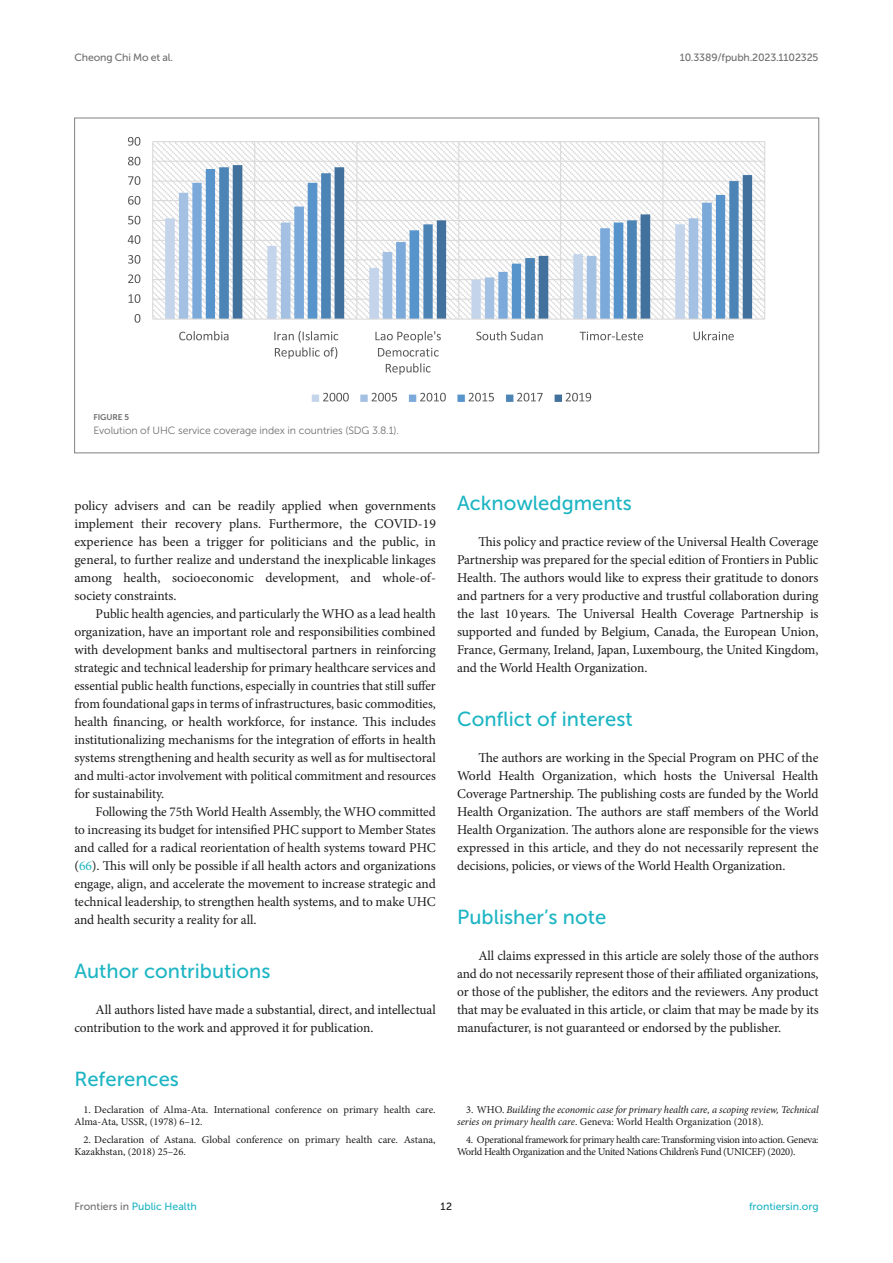
<style>
.page{position:relative;width:893px;height:1263px;background:#fff}
.page>*{position:absolute;margin:0;border:0;box-sizing:border-box;transform-origin:0 0}
.HEAD_1{font:20.25px "Museo Sans 500";color:#1db5c3}
.REF_HD{font:20.25px "Museo Sans 500";color:#1db5c3}
.TEXT{font:13.5px/18px "Minion Pro";letter-spacing:-.005em;color:#1b1c1b;text-align:justify}
.TEXT_FLUSH{font:13.5px/18px "Minion Pro";letter-spacing:-.01em;color:#1b1c1b;text-align:justify}
.REF_00{font:10.5px/12px "Minion Pro";letter-spacing:-.015em;color:#1b1c1b}
.REF_00-2{font:italic 10.5px/12px "Minion Pro";letter-spacing:-.01em;color:#1b1c1b}
.FIG_LEG{font:10.5px "Museo Sans 300";letter-spacing:-.01em;color:#706f70}
.t1{font:10.5px "Museo Sans 500";letter-spacing:-.015em;color:#706f70}
.t2{font:10.5px "Museo Sans 500";color:#1db5c3}
.t3{font:10.5px "Museo Sans 500";color:#1b1c1b}
.FIG_HD{font:8.25px "Museo Sans 700";letter-spacing:-.01em;color:#706f70}
.s1{color:#1db5c3}
.s2{font-style:normal}
.s3{color:#706f70}
</style>
<div class="page">
<img style="left:152px;top:142px;width:614px;height:260px">
<svg style="left:135px;top:314px;width:5px;height:9px"></svg>
<svg style="left:129px;top:294px;width:11px;height:9px"></svg>
<svg style="left:128px;top:274px;width:12px;height:9px"></svg>
<svg style="left:128px;top:255px;width:12px;height:9px"></svg>
<svg style="left:128px;top:235px;width:12px;height:9px"></svg>
<svg style="left:128px;top:216px;width:12px;height:8px"></svg>
<svg style="left:128px;top:196px;width:12px;height:9px"></svg>
<svg style="left:128px;top:176px;width:12px;height:9px"></svg>
<svg style="left:128px;top:157px;width:12px;height:8px"></svg>
<svg style="left:128px;top:137px;width:12px;height:9px"></svg>
<svg style="left:179px;top:331px;width:49px;height:9px"></svg>
<svg style="left:274px;top:331px;width:64px;height:28px"></svg>
<svg style="left:375px;top:331px;width:66px;height:26px"></svg>
<svg style="left:386px;top:363px;width:44px;height:12px"></svg>
<svg style="left:476px;top:331px;width:67px;height:9px"></svg>
<svg style="left:580px;top:332px;width:63px;height:8px"></svg>
<svg style="left:693px;top:331px;width:41px;height:9px"></svg>
<svg style="left:323px;top:393px;width:26px;height:8px"></svg>
<svg style="left:372px;top:393px;width:25px;height:8px"></svg>
<svg style="left:420px;top:393px;width:26px;height:8px"></svg>
<svg style="left:469px;top:393px;width:25px;height:8px"></svg>
<svg style="left:517px;top:393px;width:26px;height:8px"></svg>
<svg style="left:566px;top:393px;width:25px;height:8px"></svg>
<p class="t1" style="left:74px;top:51px;width:100px">Cheong Chi Mo et al.</p>
<p class="t1" style="left:680px;top:51px;width:140px">10.3389/fpubh.2023.1102325</p>
<p class="FIG_HD" style="left:94px;top:413px;width:37px">FIGURE 5</p>
<p class="FIG_LEG" style="left:94px;top:425px;width:307px">Evolution of UHC service coverage index in countries (SDG 3.8.1).</p>
<p class="TEXT" style="left:74px;top:497px;width:363px">policy advisers and can be readily applied when governments implement their recovery plans. Furthermore, the COVID-19 experience has been a trigger for politicians and the public, in general, to further realize and understand the inexplicable linkages among health, socioeconomic development, and whole-of&shy;society constraints.</p>
<p class="TEXT" style="left:74px;top:605px;width:363px;text-indent:21px">Public health agencies, and particularly the WHO as a lead health organization, have an important role and responsibilities combined with development banks and multisectoral partners in reinforcing strategic and technical leadership for primary healthcare services and essential public health functions, especially in countries that still suffer from foundational gaps in terms of infrastructures, basic commodities, health financing, or health workforce, for instance. This includes institutionalizing mechanisms for the integration of efforts in health systems strengthening and health security as well as for multisectoral and multi-actor involvement with political commitment and resources for sustainability.</p>
<p class="TEXT" style="left:74px;top:803px;width:363px;text-indent:21px">Following the 75th World Health Assembly, the WHO committed to increasing its budget for intensified PHC support to Member States and called for a radical reorientation of health systems toward PHC (<span class="s1">66</span>). This will only be possible if all health actors and organizations engage, align, and accelerate the movement to increase strategic and technical leadership, to strengthen health systems, and to make UHC and health security a reality for all.</p>
<p class="HEAD_1" style="left:74px;top:960px;width:197px">Author contributions</p>
<p class="TEXT_FLUSH" style="left:74px;top:1001px;width:363px;text-indent:21px">All authors listed have made a substantial, direct, and intellectual contribution to the work and approved it for publication.</p>
<p class="REF_HD" style="left:74px;top:1068px;width:106px">References</p>
<p class="REF_00" style="left:74px;top:1104px;width:363px;text-indent:9px">1. Declaration of Alma-Ata. International conference on primary health care.<br>Alma-Ata, USSR, (1978) 6–12.</p>
<p class="REF_00" style="left:74px;top:1134px;width:363px;text-indent:9px">2. Declaration of Astana. Global conference on primary health care. Astana,<br>Kazakhstan, (2018) 25–26.</p>
<p class="HEAD_1" style="left:457px;top:492px;width:176px">Acknowledgments</p>
<p class="TEXT_FLUSH" style="left:457px;top:533px;width:363px;text-indent:21px">This policy and practice review of the Universal Health Coverage Partnership was prepared for the special edition of Frontiers in Public Health. The authors would like to express their gratitude to donors and partners for a very productive and trustful collaboration during the last 10years. The Universal Health Coverage Partnership is supported and funded by Belgium, Canada, the European Union, France, Germany, Ireland, Japan, Luxembourg, the United Kingdom, and the World Health Organization.</p>
<p class="HEAD_1" style="left:457px;top:708px;width:177px">Conflict of interest</p>
<p class="TEXT_FLUSH" style="left:457px;top:749px;width:363px;text-indent:21px">The authors are working in the Special Program on PHC of the World Health Organization, which hosts the Universal Health Coverage Partnership. The publishing costs are funded by the World Health Organization. The authors are staff members of the World Health Organization. The authors alone are responsible for the views expressed in this article, and they do not necessarily represent the decisions, policies, or views of the World Health Organization.</p>
<p class="HEAD_1" style="left:457px;top:906px;width:151px">Publisher’s note</p>
<p class="TEXT_FLUSH" style="left:457px;top:947px;width:363px;text-indent:21px">All claims expressed in this article are solely those of the authors and do not necessarily represent those of their affiliated organizations, or those of the publisher, the editors and the reviewers. Any product that may be evaluated in this article, or claim that may be made by its manufacturer, is not guaranteed or endorsed by the publisher.</p>
<p class="REF_00-2" style="left:457px;top:1104px;width:363px;text-indent:9px"><span class="s2">3. WHO.</span> Building the economic case for primary health care, a scoping review, Technical series on primary health care<span class="s2">. Geneva: World Health Organization (2018).</span></p>
<p class="REF_00" style="left:457px;top:1134px;width:363px;text-indent:9px">4. Operational framework for primary health care: Transforming vision into action. Geneva:<br>World Health Organization and the United Nations Children’s Fund (UNICEF) (2020).</p>
<p class="t2" style="left:74px;top:1200px;width:124px"><span class="s3">Frontiers in</span> Public Health</p>
<p class="t3" style="left:441px;top:1200px;width:13px">12</p>
<p class="t2" style="left:749px;top:1200px;width:71px">frontiersin.org</p>
</div>
